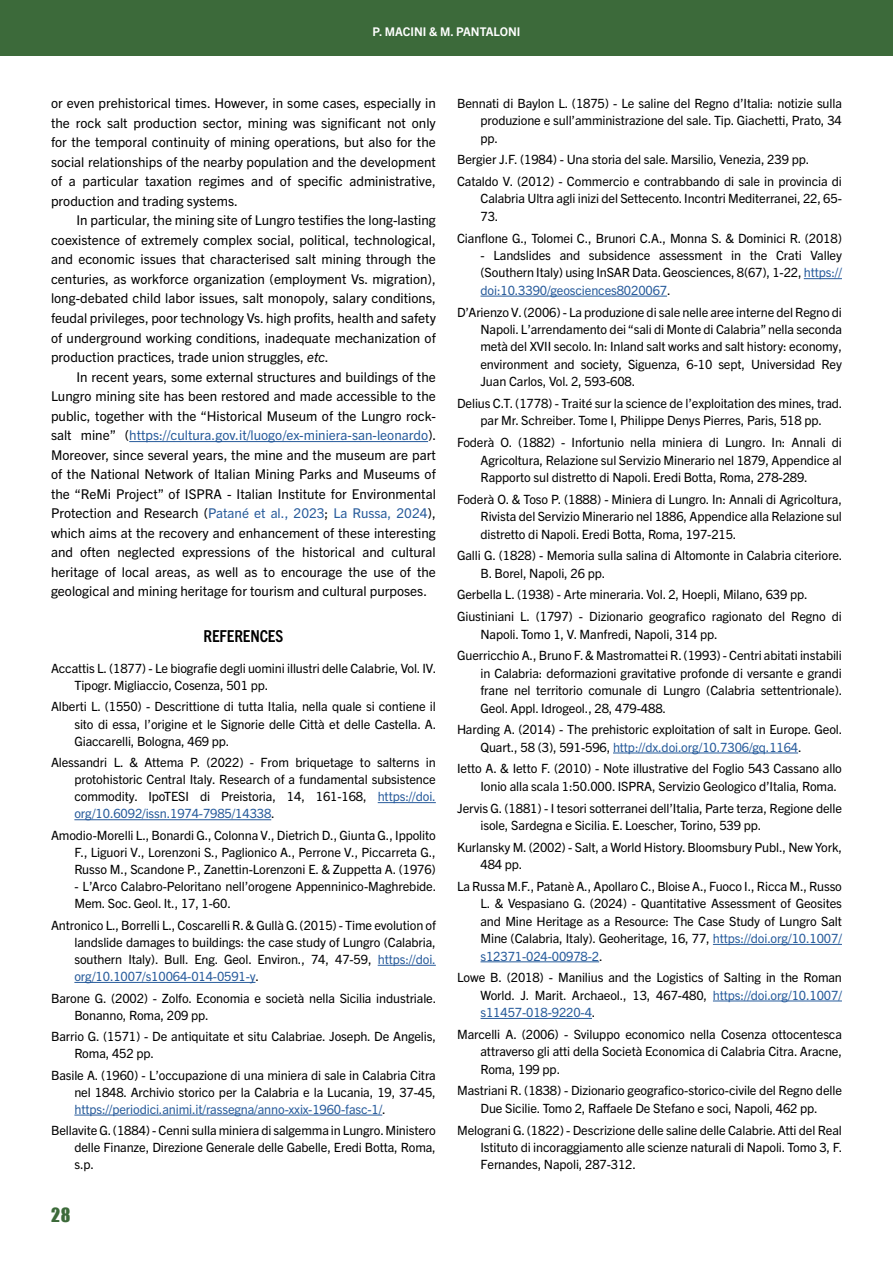
<style>
.page{position:relative;width:893px;height:1263px;background:#fff}
.page>*{position:absolute;margin:0;border:0;box-sizing:border-box;transform-origin:0 0}
.t1{font:18px "Impact";color:#3c6a3a}
.t2{font:700 condensed 16.5px "Trade Gothic Next LT Pro";letter-spacing:-.01em;color:#000}
.t3{font:13.5px/19.5px "Trade Gothic Next LT Pro";color:#000;text-align:justify}
.t4{font:12.75px/17.4px "Trade Gothic Next LT Pro";letter-spacing:-.01em;color:#000;text-align:justify}
.t5{font:700 12px "Trade Gothic Next LT Pro";color:#fff}
.s1{font-style:italic}
.s2{color:#275b9b}
</style>
<div class="page">
<div style="left:0;top:0;width:893px;height:55px;background:#3c6a3a"></div>
<hr style="left:129px;top:441px;width:299px;height:1px;background:#275b9b">
<hr style="left:378px;top:802px;width:58px;height:1px;background:#275b9b">
<hr style="left:74px;top:819px;width:197px;height:1px;background:#275b9b">
<hr style="left:378px;top:965px;width:58px;height:1px;background:#275b9b">
<hr style="left:74px;top:982px;width:181px;height:1px;background:#275b9b">
<hr style="left:74px;top:1115px;width:308px;height:1px;background:#275b9b">
<hr style="left:804px;top:278px;width:38px;height:1px;background:#275b9b">
<hr style="left:480px;top:296px;width:187px;height:1px;background:#275b9b">
<hr style="left:613px;top:753px;width:185px;height:1px;background:#275b9b">
<hr style="left:713px;top:944px;width:129px;height:1px;background:#275b9b">
<hr style="left:480px;top:961px;width:119px;height:1px;background:#275b9b">
<hr style="left:713px;top:1001px;width:129px;height:1px;background:#275b9b">
<hr style="left:480px;top:1018px;width:112px;height:1px;background:#275b9b">
<p class="t5" style="left:373px;top:23px;width:149px">P. MACINI &amp; M. PANTALONI</p>
<p class="t3" style="left:51px;top:93px;width:386px">or even prehistorical times. However, in some cases, especially in the rock salt production sector, mining was significant not only for the temporal continuity of mining operations, but also for the social relationships of the nearby population and the development of a particular taxation regimes and of specific administrative, production and trading systems.</p>
<p class="t3" style="left:51px;top:210px;width:386px;text-indent:26px">In particular, the mining site of Lungro testifies the long-lasting coexistence of extremely complex social, political, technological, and economic issues that characterised salt mining through the centuries, as workforce organization (employment Vs. migration), long-debated child labor issues, salt monopoly, salary conditions, feudal privileges, poor technology Vs. high profits, health and safety of underground working conditions, inadequate mechanization of production practices, trade union struggles, <span class="s1">etc</span>.</p>
<p class="t3" style="left:51px;top:366px;width:387px;text-indent:26px">In recent years, some external structures and buildings of the Lungro mining site has been restored and made accessible to the public, together with the “Historical Museum of the Lungro rock&shy;salt mine” (<span class="s2">https://cultura.gov.it/luogo/ex-miniera-san-leonardo</span>).<br>Moreover, since several years, the mine and the museum are part of the National Network of Italian Mining Parks and Museums of the “ReMi Project” of ISPRA - Italian Institute for Environmental Protection and Research (<span class="s2">Patané et al., 2023</span>; <span class="s2">La Russa, 2024</span>), which aims at the recovery and enhancement of these interesting and often neglected expressions of the historical and cultural heritage of local areas, as well as to encourage the use of the geological and mining heritage for tourism and cultural purposes.</p>
<p class="t2" style="left:204px;top:624px;width:81px">REFERENCES</p>
<p class="t4" style="left:74px;top:659px;width:363px;text-indent:-23px">Accattis L. (1877) - Le biografie degli uomini illustri delle Calabrie, Vol. IV.<br>Tipogr. Migliaccio, Cosenza, 501 pp.</p>
<p class="t4" style="left:74px;top:697px;width:363px;text-indent:-23px">Alberti L. (1550) - Descrittione di tutta Italia, nella quale si contiene il sito di essa, l’origine et le Signorie delle Città et delle Castella. A.<br>Giaccarelli, Bologna, 469 pp.</p>
<p class="t4" style="left:74px;top:753px;width:363px;text-indent:-23px">Alessandri L. &amp; Attema P. (2022) - From briquetage to salterns in protohistoric Central Italy. Research of a fundamental subsistence commodity. IpoTESI di Preistoria, 14, 161-168, <span class="s2">https://doi. org/10.6092/issn.1974-7985/14338</span>.</p>
<p class="t4" style="left:74px;top:826px;width:363px;text-indent:-23px">Amodio-Morelli L., Bonardi G., Colonna V., Dietrich D., Giunta G., Ippolito F., Liguori V., Lorenzoni S., Paglionico A., Perrone V., Piccarreta G., Russo M., Scandone P., Zanettin-Lorenzoni E. &amp; Zuppetta A. (1976)</p>
<p class="t4" style="left:74px;top:877px;width:363px">- L’Arco Calabro-Peloritano nell’orogene Appenninico-Maghrebide.<br>Mem. Soc. Geol. It., 17, 1-60.</p>
<p class="t4" style="left:74px;top:916px;width:363px;text-indent:-23px">Antronico L., Borrelli L., Coscarelli R. &amp; Gullà G. (2015) - Time evolution of landslide damages to buildings: the case study of Lungro (Calabria, southern Italy). Bull. Eng. Geol. Environ., 74, 47-59, <span class="s2">https://doi. org/10.1007/s10064-014-0591-y</span>.</p>
<p class="t4" style="left:74px;top:988px;width:363px;text-indent:-23px">Barone G. (2002) - Zolfo. Economia e società nella Sicilia industriale.<br>Bonanno, Roma, 209 pp.</p>
<p class="t4" style="left:74px;top:1027px;width:363px;text-indent:-23px">Barrio G. (1571) - De antiquitate et situ Calabriae. Joseph. De Angelis,<br>Roma, 452 pp.</p>
<p class="t4" style="left:74px;top:1065px;width:363px;text-indent:-23px">Basile A. (1960) - L’occupazione di una miniera di sale in Calabria Citra nel 1848. Archivio storico per la Calabria e la Lucania, 19, 37-45, <span class="s2">https://periodici.animi.it/rassegna/anno-xxix-1960-fasc-1/</span>.</p>
<p class="t4" style="left:74px;top:1121px;width:363px;text-indent:-23px">Bellavite G. (1884) - Cenni sulla miniera di salgemma in Lungro. Ministero delle Finanze, Direzione Generale delle Gabelle, Eredi Botta, Roma, s.p.</p>
<h1 class="t1" style="left:51px;top:1201px;width:21px">28</h1>
<p class="t4" style="left:480px;top:93px;width:363px;text-indent:-23px">Bennati di Baylon L. (1875) - Le saline del Regno d’Italia: notizie sulla produzione e sull’amministrazione del sale. Tip. Giachetti, Prato, 34 pp.</p>
<p class="t4" style="left:457px;top:148px;width:386px;line-height:21.8px">Bergier J.F. (1984) - Una storia del sale. Marsilio, Venezia, 239 pp.<br>Cataldo V. (2012) - Commercio e contrabbando di sale in provincia di</p>
<p class="t4" style="left:480px;top:189px;width:363px">Calabria Ultra agli inizi del Settecento. Incontri Mediterranei, 22, 65-<br>73.</p>
<p class="t4" style="left:457px;top:228px;width:386px">Cianflone G., Tolomei C., Brunori C.A., Monna S. &amp; Dominici R. (2018)</p>
<p class="t4" style="left:480px;top:246px;width:363px">- Landslides and subsidence assessment in the Crati Valley (Southern Italy) using InSAR Data. Geosciences, 8(67), 1-22, <span class="s2">https:// doi:10.3390/geosciences8020067</span>.</p>
<p class="t4" style="left:480px;top:302px;width:363px;text-indent:-23px">D’Arienzo V. (2006) - La produzione di sale nelle aree interne del Regno di Napoli. L’arrendamento dei “sali di Monte di Calabria” nella seconda metà del XVII secolo. In: Inland salt works and salt history: economy, environment and society, Siguenza, 6-10 sept, Universidad Rey Juan Carlos, Vol. 2, 593-608.</p>
<p class="t4" style="left:457px;top:394px;width:387px;text-align:center">Delius C.T. (1778) - Traité sur la science de l’exploitation des mines, trad. par Mr. Schreiber. Tome I, Philippe Denys Pierres, Paris, 518 pp.</p>
<p class="t4" style="left:480px;top:433px;width:363px;text-indent:-23px">Foderà O. (1882) - Infortunio nella miniera di Lungro. In: Annali di Agricoltura, Relazione sul Servizio Minerario nel 1879, Appendice al Rapporto sul distretto di Napoli. Eredi Botta, Roma, 278-289.</p>
<p class="t4" style="left:480px;top:489px;width:363px;text-indent:-23px">Foderà O. &amp; Toso P. (1888) - Miniera di Lungro. In: Annali di Agricoltura, Rivista del Servizio Minerario nel 1886, Appendice alla Relazione sul distretto di Napoli. Eredi Botta, Roma, 197-215.</p>
<p class="t4" style="left:480px;top:546px;width:363px;text-indent:-23px">Galli G. (1828) - Memoria sulla salina di Altomonte in Calabria citeriore.<br>B. Borel, Napoli, 26 pp.</p>
<p class="t4" style="left:457px;top:583px;width:386px;line-height:21.8px">Gerbella L. (1938) - Arte mineraria. Vol. 2, Hoepli, Milano, 639 pp.<br>Giustiniani L. (1797) - Dizionario geografico ragionato del Regno di</p>
<p class="t4" style="left:457px;top:622px;width:386px;line-height:21.8px;text-indent:23px">Napoli. Tomo 1, V. Manfredi, Napoli, 314 pp.<br>Guerricchio A., Bruno F. &amp; Mastromattei R. (1993) - Centri abitati instabili</p>
<p class="t4" style="left:480px;top:663px;width:363px">in Calabria: deformazioni gravitative profonde di versante e grandi frane nel territorio comunale di Lungro (Calabria settentrionale).<br>Geol. Appl. Idrogeol., 28, 479-488.</p>
<p class="t4" style="left:480px;top:720px;width:363px;text-indent:-23px">Harding A. (2014) - The prehistoric exploitation of salt in Europe. Geol.<br>Quart., 58 (3), 591-596, <span class="s2">http://dx.doi.org/10.7306/gq.1164</span>.</p>
<p class="t4" style="left:480px;top:759px;width:363px;text-indent:-23px">Ietto A. &amp; Ietto F. (2010) - Note illustrative del Foglio 543 Cassano allo<br>Ionio alla scala 1:50.000. ISPRA, Servizio Geologico d’Italia, Roma.</p>
<p class="t4" style="left:480px;top:798px;width:363px;text-indent:-23px">Jervis G. (1881) - I tesori sotterranei dell’Italia, Parte terza, Regione delle isole, Sardegna e Sicilia. E. Loescher, Torino, 539 pp.</p>
<p class="t4" style="left:480px;top:837px;width:363px;text-indent:-23px">Kurlansky M. (2002) - Salt, a World History. Bloomsbury Publ., New York,<br>484 pp.</p>
<p class="t4" style="left:480px;top:877px;width:363px;text-indent:-23px">La Russa M.F., Patanè A., Apollaro C., Bloise A., Fuoco I., Ricca M., Russo L. &amp; Vespasiano G. (2024) - Quantitative Assessment of Geosites and Mine Heritage as a Resource: The Case Study of Lungro Salt Mine (Calabria, Italy). Geoheritage, 16, 77, <span class="s2">https://doi.org/10.1007/ s12371-024-00978-2</span>.</p>
<p class="t4" style="left:480px;top:968px;width:363px;text-indent:-23px">Lowe B. (2018) - Manilius and the Logistics of Salting in the Roman World. J. Marit. Archaeol., 13, 467-480, <span class="s2">https://doi.org/10.1007/ s11457-018-9220-4</span>.</p>
<p class="t4" style="left:480px;top:1025px;width:363px;text-indent:-23px">Marcelli A. (2006) - Sviluppo economico nella Cosenza ottocentesca attraverso gli atti della Società Economica di Calabria Citra. Aracne, Roma, 199 pp.</p>
<p class="t4" style="left:457px;top:1081px;width:386px;text-align:center">Mastriani R. (1838) - Dizionario geografico-storico-civile del Regno delle<br>Due Sicilie. Tomo 2, Raffaele De Stefano e soci, Napoli, 462 pp.</p>
<p class="t4" style="left:480px;top:1120px;width:363px;text-indent:-23px">Melograni G. (1822) - Descrizione delle saline delle Calabrie. Atti del Real Istituto di incoraggiamento alle scienze naturali di Napoli. Tomo 3, F.<br>Fernandes, Napoli, 287-312.</p>
</div>
